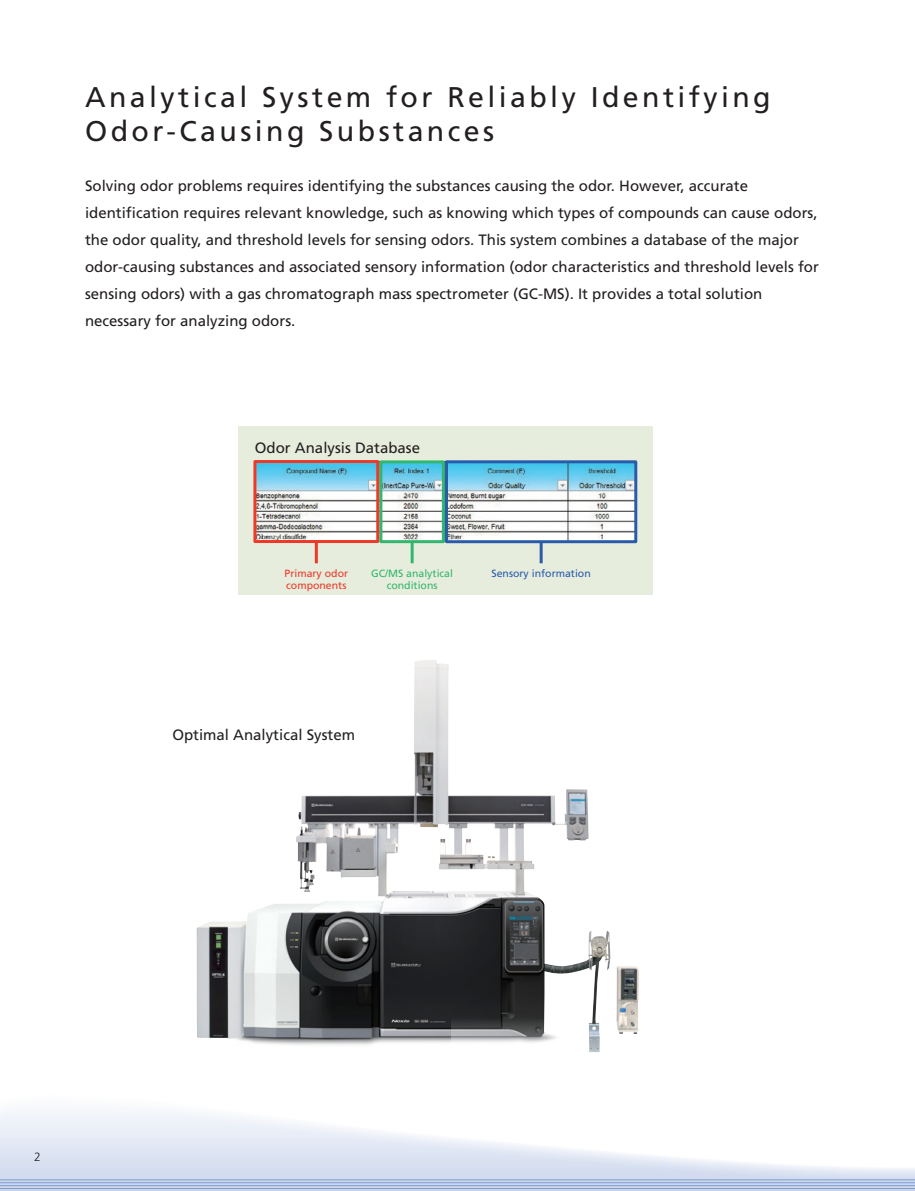
<style>
.page{position:relative;width:915px;height:1191px;background:#fff}
.page>*{position:absolute;margin:0;border:0;box-sizing:border-box;transform-origin:0 0}
.t1{font:28.5px/34.2px "Frutiger";letter-spacing:.12em;color:#231f20}
.t2{font:15px/27px "Frutiger";color:#231f20}
.t3{font:300 12px "Frutiger";color:#231f20}
.t4{font:10.5px/12px "Frutiger";color:#33b66d;text-align:center}
.t5{font:10.5px/12px "Frutiger";color:#ee3929}
.t6{font:10.5px "Frutiger";color:#295baa}
</style>
<div class="page">
<img style="left:197px;top:660px;width:413px;height:385px">
<div style="left:238px;top:426px;width:414px;height:168px;background:#e7eddd"></div>
<img style="left:257px;top:461px;width:376px;height:80px">
<svg style="left:0;top:1111px;width:914px;height:79px"></svg>
<hr style="left:0;top:1185px;width:914px;height:1px;background:#7e9ed2">
<hr style="left:0;top:1190px;width:914px;height:1px;background:#7e9ed2">
<hr style="left:0;top:1179px;width:914px;height:1px;background:#7e9ed2">
<hr style="left:0;top:1188px;width:914px;height:1px;background:#7e9ed2">
<hr style="left:0;top:1182px;width:914px;height:1px;background:#7e9ed2">
<div style="left:253px;top:460px;width:126px;height:83px;border:3px solid #ee3929"></div>
<div style="left:379px;top:460px;width:65px;height:83px;border:3px solid #33b66d"></div>
<div style="left:445px;top:460px;width:192px;height:83px;border:3px solid #295baa"></div>
<hr style="left:315px;top:540px;width:3px;height:23px;background:#ee3929">
<hr style="left:410px;top:541px;width:3px;height:22px;background:#33b66d">
<hr style="left:539px;top:541px;width:3px;height:22px;background:#295baa">
<svg style="left:451px;top:1017px;width:188px;height:35px"></svg>
<h1 class="t1" style="left:85px;top:80px;width:687px">Analytical System for Reliably Identifying<br>Odor-Causing Substances</h1>
<p class="t2" style="left:85px;top:172px;width:735px">Solving odor problems requires identifying the substances causing the odor. However, accurate identification requires relevant knowledge, such as knowing which types of compounds can cause odors, the odor quality, and threshold levels for sensing odors. This system combines a database of the major odor-causing substances and associated sensory information (odor characteristics and threshold levels for sensing odors) with a gas chromatograph mass spectrometer (GC-MS). It provides a total solution necessary for analyzing odors.</p>
<p class="t2" style="left:255px;top:434px;width:167px">Odor Analysis Database</p>
<p class="t5" style="left:284px;top:567px;width:65px">Primary odor components</p>
<p class="t4" style="left:371px;top:567px;width:83px">GC/MS analytical conditions</p>
<p class="t6" style="left:491px;top:567px;width:101px">Sensory information</p>
<p class="t2" style="left:172px;top:720px;width:184px">Optimal Analytical System</p>
<p class="t3" style="left:34px;top:1150px;width:8px">2</p>
</div>
